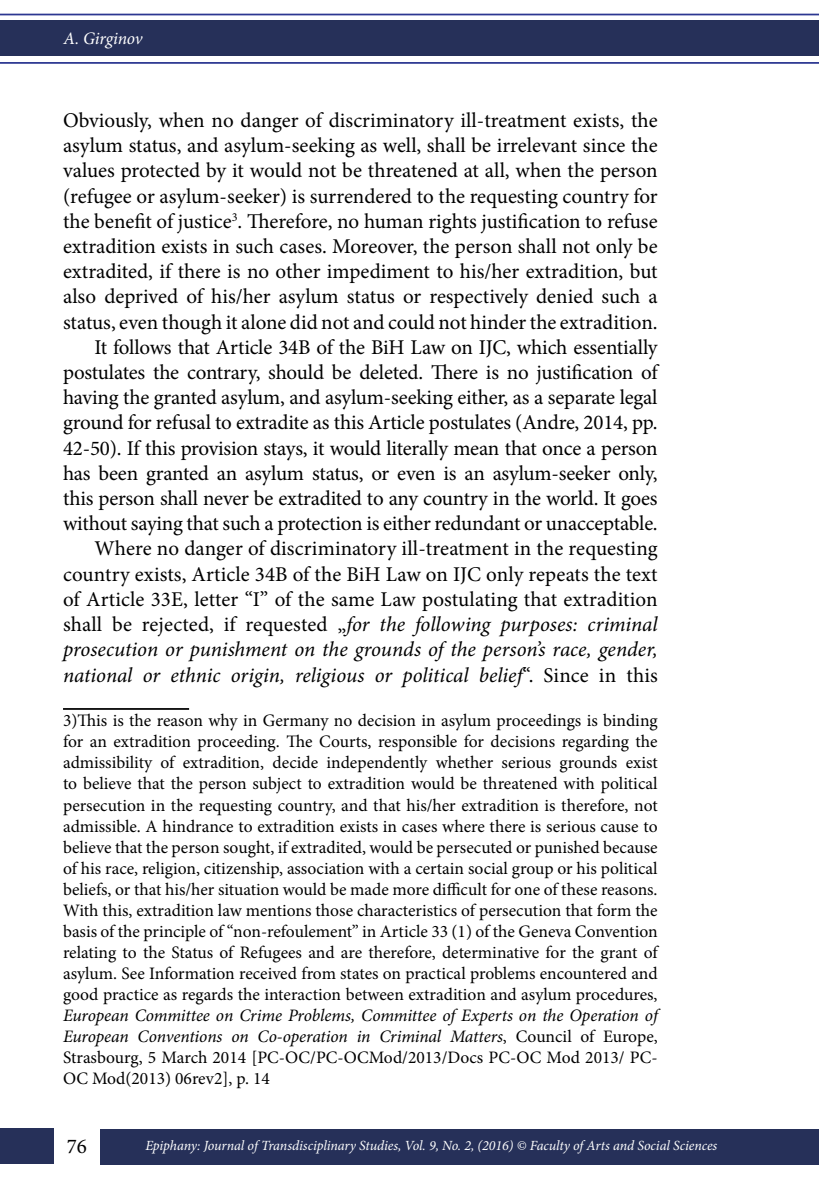
<style>
.page{position:relative;width:819px;height:1191px;background:#fff}
.page>*{position:absolute;margin:0;border:0;box-sizing:border-box;transform-origin:0 0}
.t1{font:21px/25.2px "Minion Pro";letter-spacing:-.005em;color:#000;text-align:right}
.t2{font:17.5px/21px "Minion Pro";color:#000;text-align:justify}
.t3{font:italic 17.5px/21px "Minion Pro";letter-spacing:-.01em;color:#000;text-align:justify}
.t4{font:italic 17.5px "Minion Pro";letter-spacing:-.015em;color:#fff}
.t5{font:italic 14px "Minion Pro";letter-spacing:-.01em;color:#fff}
.s1{font-style:italic}
.s2{font-style:normal}
</style>
<div class="page">
<div style="left:0;top:21px;width:819px;height:35px;background:#263059"></div>
<div style="left:100px;top:1128px;width:719px;height:36px;background:#263059"></div>
<div style="left:0;top:1128px;width:54px;height:35px;background:#263059"></div>
<hr style="left:0;top:14px;width:819px;height:1px;background:#2c3791">
<hr style="left:0;top:62px;width:819px;height:2px;background:#2c3791">
<hr style="left:63px;top:708px;width:126px;height:2px;background:#000">
<p class="t4" style="left:63px;top:27px;width:81px">A. Girginov</p>
<p class="t1" style="left:63px;top:108px;width:596px">Obviously, when no danger of discriminatory ill-treatment exists, the asylum status, and asylum-seeking as well, shall be irrelevant since the values protected by it would not be threatened at all, when the person (refugee or asylum-seeker) is surrendered to the requesting country for the benefit of justice<sup>3</sup>. Therefore, no human rights justification to refuse extradition exists in such cases. Moreover, the person shall not only be extradited, if there is no other impediment to his/her extradition, but also deprived of his/her asylum status or respectively denied such a status, even though it alone did not and could not hinder the extradition.<br>It follows that Article 34B of the BiH Law on IJC, which essentially postulates the contrary, should be deleted. There is no justification of having the granted asylum, and asylum-seeking either, as a separate legal ground for refusal to extradite as this Article postulates (Andre, 2014, pp.<br>42-50). If this provision stays, it would literally mean that once a person has been granted an asylum status, or even is an asylum-seeker only, this person shall never be extradited to any country in the world. It goes without saying that such a protection is either redundant or unacceptable.<br>Where no danger of discriminatory ill-treatment in the requesting country exists, Article 34B of the BiH Law on IJC only repeats the text of Article 33E, letter “I” of the same Law postulating that extradition shall be rejected, if requested „<span class="s1">for the following purposes: criminal prosecution or punishment on the grounds of the person’s race, gender, national or ethnic origin, religious or political belief</span>“. Since in this</p>
<p class="t2" style="left:63px;top:710px;width:596px">3)This is the reason why in Germany no decision in asylum proceedings is binding for an extradition proceeding. The Courts, responsible for decisions regarding the admissibility of extradition, decide independently whether serious grounds exist to believe that the person subject to extradition would be threatened with political persecution in the requesting country, and that his/her extradition is therefore, not admissible. A hindrance to extradition exists in cases where there is serious cause to believe that the person sought, if extradited, would be persecuted or punished because of his race, religion, citizenship, association with a certain social group or his political beliefs, or that his/her situation would be made more difficult for one of these reasons.<br>With this, extradition law mentions those characteristics of persecution that form the basis of the principle of “non-refoulement” in Article 33 (1) of the Geneva Convention relating to the Status of Refugees and are therefore, determinative for the grant of asylum. See Information received from states on practical problems encountered and good practice as regards the interaction between extradition and asylum procedures,</p>
<p class="t3" style="left:63px;top:1004px;width:596px">European Committee on Crime Problems, Committee of Experts on the Operation of European Conventions on Co-operation in Criminal Matters<span class="s2">, Council of Europe, Strasbourg, 5 March 2014 [PC-OC/PC-OCMod/2013/Docs PC-OC Mod 2013/ PC-OC Mod(2013) 06rev2], p. 14</span></p>
<p class="t1" style="left:67px;top:1133px;width:22px">76</p>
<p class="t5" style="left:145px;top:1136px;width:573px">Epiphany: Journal of Transdisciplinary Studies, Vol. 9, No. 2, (2016) © Faculty of Arts and Social Sciences</p>
</div>
